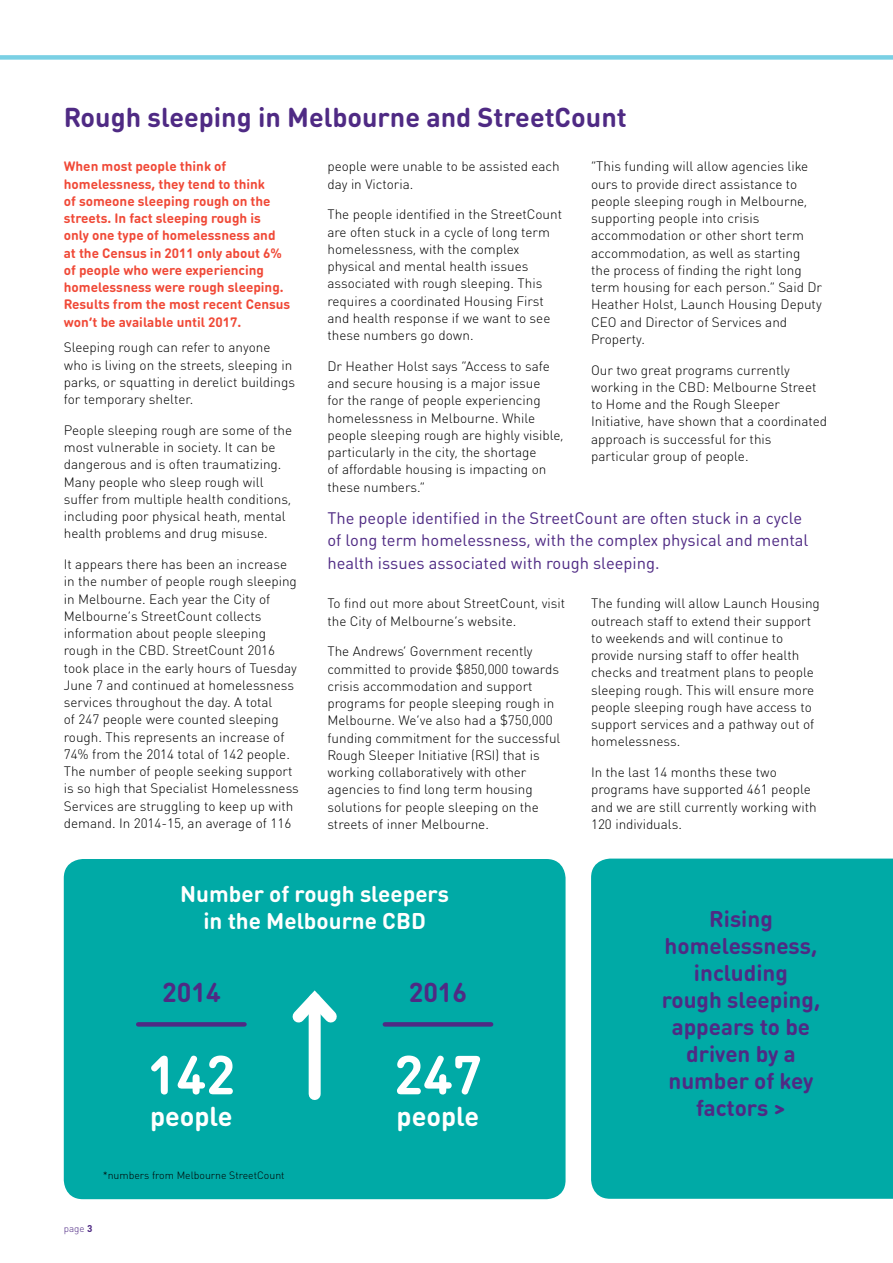
<style>
.page{position:relative;width:893px;height:1263px;background:#fff}
.page>*{position:absolute;margin:0;border:0;box-sizing:border-box;transform-origin:0 0}
.t1{font:700 54px "DIN Round OT";color:#fff}
.t2{font:700 27px "DIN Round OT";color:#4f2a84}
.t3{font:700 27px "DIN Round OT";color:#fff}
.t4{font:700 22.5px/27px "DIN Round OT";color:#4f2a84;text-align:center}
.t5{font:700 22.5px/27px "DIN Round OT";color:#fff;text-align:center}
.t6{font:16.5px/22.5px "DIN Round OT";color:#4f2a84}
.t7{font:300 13.5px/17.2px "DIN Round OT";color:#000}
.t8{font:700 13.5px/17.2px "DIN Round OT";color:#f04937}
.t9{font:300 10.5px "DIN Round OT";color:#000}
.t10{font:300 9.75px "DIN Round OT";color:#4f2a84}
.s1{font-weight:700}
</style>
<div class="page">
<div style="left:64px;top:859px;width:502px;height:340px;background:#00aaa6;border-radius:19px"></div>
<div style="left:591px;top:858px;width:302px;height:341px;background:#00aaa6"></div>
<svg style="left:138px;top:1022px;width:106px;height:4px"></svg>
<svg style="left:385px;top:1022px;width:106px;height:4px"></svg>
<div style="left:309px;top:999px;width:12px;height:95px;background:#fff"></div>
<svg style="left:292px;top:990px;width:45px;height:43px"></svg>
<div style="left:0;top:55px;width:893px;height:5px;background:#7ad0e4"></div>
<h2 class="t2" style="left:64px;top:100px;width:564px">Rough sleeping in Melbourne and StreetCount</h2>
<p class="t8" style="left:64px;top:158px;width:228px">When most people think of homelessness, they tend to think<br>of someone sleeping rough on the streets. In fact sleeping rough is<br>only one type of homelessness and at the Census in 2011 only about 6% of people who were experiencing homelessness were rough sleeping.<br>Results from the most recent Census won’t be available until 2017.</p>
<p class="t7" style="left:64px;top:339px;width:233px">Sleeping rough can refer to anyone who is living on the streets, sleeping in parks, or squatting in derelict buildings for temporary shelter.</p>
<p class="t7" style="left:64px;top:421px;width:230px">People sleeping rough are some of the most vulnerable in society. It can be dangerous and is often traumatizing.<br>Many people who sleep rough will suffer from multiple health conditions, including poor physical heath, mental health problems and drug misuse.</p>
<p class="t7" style="left:64px;top:555px;width:237px">It appears there has been an increase in the number of people rough sleeping in Melbourne. Each year the City of Melbourne’s StreetCount collects information about people sleeping rough in the CBD. StreetCount 2016 took place in the early hours of Tuesday June 7 and continued at homelessness services throughout the day. A total<br>of 247 people were counted sleeping rough. This represents an increase of 74% from the 2014 total of 142 people.<br>The number of people seeking support is so high that Specialist Homelessness Services are struggling to keep up with demand. In 2014-15, an average of 116</p>
<p class="t7" style="left:327px;top:158px;width:234px">people were unable to be assisted each day in Victoria.</p>
<p class="t7" style="left:327px;top:206px;width:236px">The people identified in the StreetCount are often stuck in a cycle of long term homelessness, with the complex physical and mental health issues associated with rough sleeping. This requires a coordinated Housing First and health response if we want to see these numbers go down.</p>
<p class="t7" style="left:327px;top:357px;width:238px">Dr Heather Holst says “Access to safe and secure housing is a major issue<br>for the range of people experiencing homelessness in Melbourne. While people sleeping rough are highly visible, particularly in the city, the shortage<br>of affordable housing is impacting on these numbers.”</p>
<p class="t7" style="left:591px;top:158px;width:233px">“This funding will allow agencies like ours to provide direct assistance to people sleeping rough in Melbourne, supporting people into crisis accommodation or other short term accommodation, as well as starting the process of finding the right long term housing for each person.” Said Dr Heather Holst, Launch Housing Deputy CEO and Director of Services and Property.</p>
<p class="t7" style="left:591px;top:361px;width:238px">Our two great programs currently working in the CBD: Melbourne Street to Home and the Rough Sleeper Initiative, have shown that a coordinated approach is successful for this particular group of people.</p>
<p class="t6" style="left:327px;top:506px;width:483px">The people identified in the StreetCount are often stuck in a cycle of long term homelessness, with the complex physical and mental health issues associated with rough sleeping.</p>
<p class="t7" style="left:327px;top:595px;width:239px">To find out more about StreetCount, visit the City of Melbourne’s website.</p>
<p class="t7" style="left:327px;top:643px;width:235px">The Andrews’ Government recently committed to provide $850,000 towards crisis accommodation and support programs for people sleeping rough in Melbourne. We’ve also had a $750,000 funding commitment for the successful Rough Sleeper Initiative (RSI) that is working collaboratively with other agencies to find long term housing solutions for people sleeping on the streets of inner Melbourne.</p>
<p class="t7" style="left:591px;top:595px;width:230px">The funding will allow Launch Housing outreach staff to extend their support to weekends and will continue to provide nursing staff to offer health checks and treatment plans to people sleeping rough. This will ensure more people sleeping rough have access to support services and a pathway out of homelessness.</p>
<p class="t7" style="left:591px;top:763px;width:227px">In the last 14 months these two programs have supported 461 people and we are still currently working with<br>120 individuals.</p>
<h3 class="t5" style="left:180px;top:880px;width:270px">Number of rough sleepers in the Melbourne CBD</h3>
<h2 class="t2" style="left:162px;top:975px;width:60px">2014</h2>
<h1 class="t1" style="left:147px;top:1039px;width:89px">142</h1>
<h2 class="t3" style="left:150px;top:1098px;width:84px">people</h2>
<p class="t9" style="left:103px;top:1169px;width:183px">*numbers from Melbourne StreetCount</p>
<p class="t10" style="left:64px;top:1223px;width:30px">page <span class="s1">3</span></p>
<h2 class="t2" style="left:409px;top:975px;width:60px">2016</h2>
<h1 class="t1" style="left:394px;top:1039px;width:89px">247</h1>
<h2 class="t3" style="left:397px;top:1098px;width:84px">people</h2>
<h3 class="t4" style="left:662px;top:905px;width:160px">Rising homelessness, including rough sleeping, appears to be driven by a number of key factors &gt;</h3>
</div>
